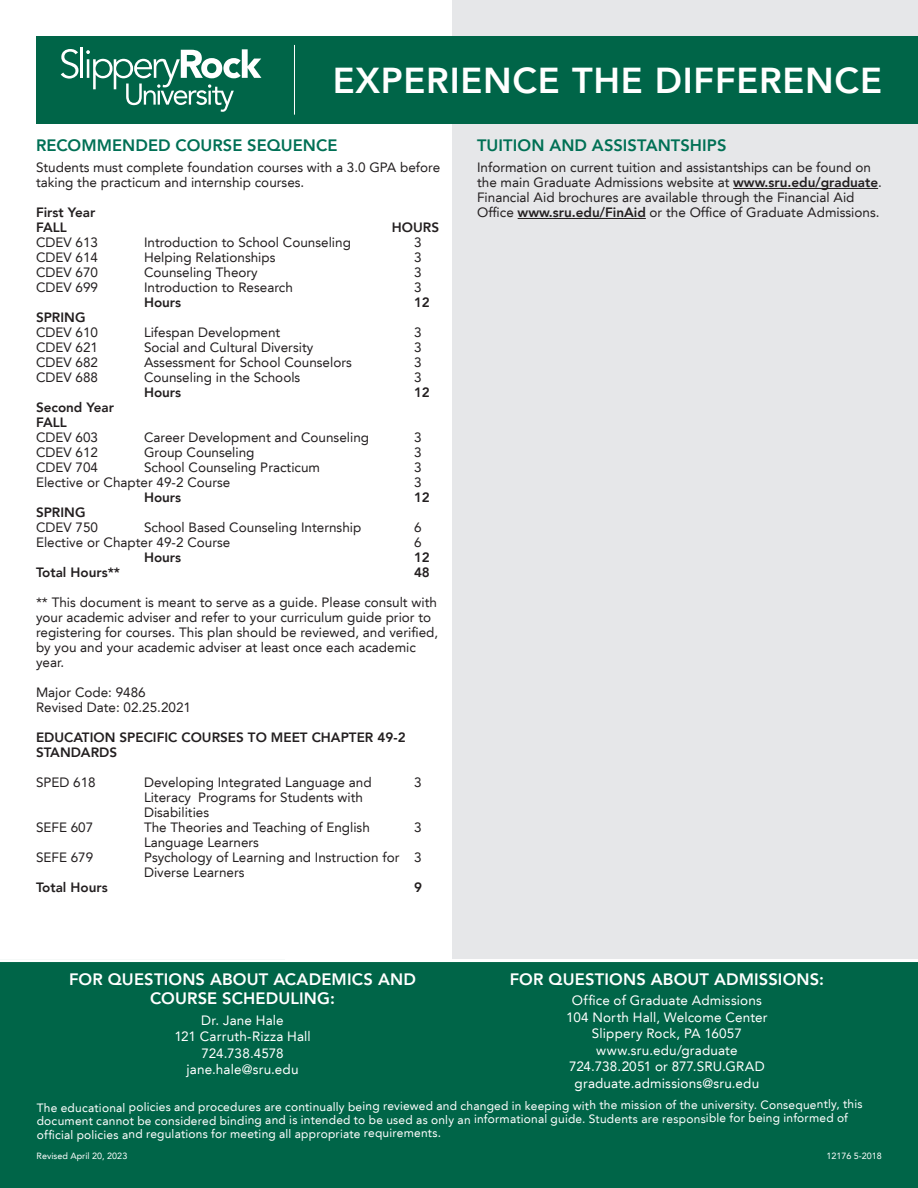
<style>
.page{position:relative;width:918px;height:1188px;background:#fff}
.page>*{position:absolute;margin:0;border:0;box-sizing:border-box;transform-origin:0 0}
.t1{font:800 36px "Avenir LT";letter-spacing:.02em;color:#fff}
.For_Questions_About{font:800 16.5px/19.5px "Avenir LT";letter-spacing:.01em;color:#fff;text-align:center}
.Program_Highlights{font:800 16.5px "Avenir LT";color:#007055}
.Tuition_and_Assista{font:800 16.5px "Avenir LT";letter-spacing:.005em;color:#007055}
.Program_Highlights-2{font:13.5px/15px "Avenir LT";color:#231f20}
.Tution_and_Assistan{font:13.5px/15px "Avenir LT";color:#231f20}
.For_Questions_About-2{font:13.5px "Avenir LT";letter-spacing:.01em;color:#fff}
.Program_Highlights-3{font:800 13.5px/15px "Avenir LT";color:#231f20}
.For_Questions_About-3{font:13.5px "Avenir LT";letter-spacing:-.01em;color:#fff}
.Disclaimer__Body_Te{font:12px/14px "Avenir LT";letter-spacing:.01em;color:#fff}
.t2{font:9px "Avenir LT";color:#fff}
.s1{font-weight:800}
</style>
<div class="page">
<div style="left:452px;top:0;width:466px;height:1188px;background:#e6e7e9"></div>
<div style="left:36px;top:36px;width:882px;height:88px;background:#006548"></div>
<svg style="left:61px;top:49px;width:17px;height:30px"></svg>
<hr style="left:81px;top:48px;width:2px;height:30px;background:#fff">
<svg style="left:86px;top:49px;width:175px;height:63px"></svg>
<hr style="left:294px;top:45px;width:1px;height:70px;background:#fff">
<hr style="left:733px;top:188px;width:145px;height:1px;background:#231f20">
<hr style="left:518px;top:218px;width:128px;height:1px;background:#231f20">
<div style="left:0;top:962px;width:918px;height:226px;background:#006548"></div>
<hr style="left:0;top:959px;width:918px;height:3px;background:#fff">
<h1 class="t1" style="left:333px;top:60px;width:551px">EXPERIENCE THE DIFFERENCE</h1>
<p class="Program_Highlights" style="left:36px;top:135px;width:303px">RECOMMENDED COURSE SEQUENCE</p>
<p class="Program_Highlights-2" style="left:36px;top:160px;width:406px">Students must complete foundation courses with a 3.0 GPA before taking the practicum and internship courses.</p>
<p class="Program_Highlights-3" style="left:36px;top:205px;width:61px">First Year</p>
<p class="Program_Highlights-3" style="left:36px;top:220px;width:32px">FALL</p>
<p class="Program_Highlights-3" style="left:392px;top:220px;width:49px">HOURS</p>
<p class="Program_Highlights-2" style="left:36px;top:235px;width:64px">CDEV 613</p>
<p class="Program_Highlights-2" style="left:144px;top:235px;width:208px">Introduction to School Counseling</p>
<p class="Program_Highlights-2" style="left:414px;top:235px;width:9px">3</p>
<p class="Program_Highlights-2" style="left:36px;top:250px;width:64px">CDEV 614</p>
<p class="Program_Highlights-2" style="left:144px;top:250px;width:133px">Helping Relationships</p>
<p class="Program_Highlights-2" style="left:414px;top:250px;width:9px">3</p>
<p class="Program_Highlights-2" style="left:36px;top:265px;width:64px">CDEV 670</p>
<p class="Program_Highlights-2" style="left:144px;top:265px;width:115px">Counseling Theory</p>
<p class="Program_Highlights-2" style="left:414px;top:265px;width:9px">3</p>
<p class="Program_Highlights-2" style="left:36px;top:280px;width:64px">CDEV 699</p>
<p class="Program_Highlights-2" style="left:144px;top:280px;width:150px">Introduction to Research</p>
<p class="Program_Highlights-2" style="left:414px;top:280px;width:9px">3</p>
<p class="Program_Highlights-3" style="left:144px;top:295px;width:39px">Hours</p>
<p class="Program_Highlights-3" style="left:414px;top:295px;width:17px">12</p>
<p class="Program_Highlights-3" style="left:36px;top:310px;width:51px">SPRING</p>
<p class="Program_Highlights-2" style="left:36px;top:325px;width:64px">CDEV 610</p>
<p class="Program_Highlights-2" style="left:144px;top:325px;width:138px">Lifespan Development</p>
<p class="Program_Highlights-2" style="left:414px;top:325px;width:9px">3</p>
<p class="Program_Highlights-2" style="left:36px;top:340px;width:64px">CDEV 621</p>
<p class="Program_Highlights-2" style="left:144px;top:340px;width:171px">Social and Cultural Diversity</p>
<p class="Program_Highlights-2" style="left:414px;top:340px;width:9px">3</p>
<p class="Program_Highlights-2" style="left:36px;top:355px;width:64px">CDEV 682</p>
<p class="Program_Highlights-2" style="left:144px;top:355px;width:209px">Assessment for School Counselors</p>
<p class="Program_Highlights-2" style="left:414px;top:355px;width:9px">3</p>
<p class="Program_Highlights-2" style="left:36px;top:370px;width:64px">CDEV 688</p>
<p class="Program_Highlights-2" style="left:144px;top:370px;width:158px">Counseling in the Schools</p>
<p class="Program_Highlights-2" style="left:414px;top:370px;width:9px">3</p>
<p class="Program_Highlights-3" style="left:144px;top:385px;width:39px">Hours</p>
<p class="Program_Highlights-3" style="left:414px;top:385px;width:17px">12</p>
<p class="Program_Highlights-3" style="left:36px;top:400px;width:80px">Second Year</p>
<p class="Program_Highlights-3" style="left:36px;top:415px;width:32px">FALL</p>
<p class="Program_Highlights-2" style="left:36px;top:430px;width:64px">CDEV 603</p>
<p class="Program_Highlights-2" style="left:144px;top:430px;width:227px">Career Development and Counseling</p>
<p class="Program_Highlights-2" style="left:414px;top:430px;width:9px">3</p>
<p class="Program_Highlights-2" style="left:36px;top:445px;width:64px">CDEV 612</p>
<p class="Program_Highlights-2" style="left:144px;top:445px;width:112px">Group Counseling</p>
<p class="Program_Highlights-2" style="left:414px;top:445px;width:9px">3</p>
<p class="Program_Highlights-2" style="left:36px;top:460px;width:64px">CDEV 704</p>
<p class="Program_Highlights-2" style="left:144px;top:460px;width:178px">School Counseling Practicum</p>
<p class="Program_Highlights-2" style="left:414px;top:460px;width:9px">3</p>
<p class="Program_Highlights-2" style="left:36px;top:475px;width:196px">Elective or Chapter 49-2 Course</p>
<p class="Program_Highlights-2" style="left:414px;top:475px;width:9px">3</p>
<p class="Program_Highlights-3" style="left:144px;top:490px;width:39px">Hours</p>
<p class="Program_Highlights-3" style="left:414px;top:490px;width:17px">12</p>
<p class="Program_Highlights-3" style="left:36px;top:505px;width:51px">SPRING</p>
<p class="Program_Highlights-2" style="left:36px;top:520px;width:64px">CDEV 750</p>
<p class="Program_Highlights-2" style="left:144px;top:520px;width:219px">School Based Counseling Internship</p>
<p class="Program_Highlights-2" style="left:414px;top:520px;width:9px">6</p>
<p class="Program_Highlights-2" style="left:36px;top:535px;width:196px">Elective or Chapter 49-2 Course</p>
<p class="Program_Highlights-2" style="left:414px;top:535px;width:9px">6</p>
<p class="Program_Highlights-3" style="left:144px;top:550px;width:39px">Hours</p>
<p class="Program_Highlights-3" style="left:414px;top:550px;width:17px">12</p>
<p class="Program_Highlights-3" style="left:36px;top:565px;width:86px">Total Hours**</p>
<p class="Program_Highlights-3" style="left:414px;top:565px;width:17px">48</p>
<p class="Program_Highlights-2" style="left:36px;top:595px;width:404px">** This document is meant to serve as a guide. Please consult with your academic adviser and refer to your curriculum guide prior to registering for courses. This plan should be reviewed, and verified, by you and your academic adviser at least once each academic year.</p>
<p class="Program_Highlights-2" style="left:36px;top:685px;width:157px">Major Code: 9486<br>Revised Date: 02.25.2021</p>
<p class="Program_Highlights-3" style="left:36px;top:730px;width:371px">EDUCATION SPECIFIC COURSES TO MEET CHAPTER 49-2<br>STANDARDS</p>
<p class="Program_Highlights-2" style="left:36px;top:775px;width:61px">SPED 618</p>
<p class="Program_Highlights-2" style="left:144px;top:775px;width:229px">Developing Integrated Language and</p>
<p class="Program_Highlights-2" style="left:414px;top:775px;width:9px">3</p>
<p class="Program_Highlights-2" style="left:144px;top:790px;width:221px">Literacy Programs for Students with<br>Disabilities</p>
<p class="Program_Highlights-2" style="left:36px;top:820px;width:59px">SEFE 607</p>
<p class="Program_Highlights-2" style="left:144px;top:820px;width:227px">The Theories and Teaching of English</p>
<p class="Program_Highlights-2" style="left:414px;top:820px;width:9px">3</p>
<p class="Program_Highlights-2" style="left:144px;top:835px;width:117px">Language Learners</p>
<p class="Program_Highlights-2" style="left:36px;top:850px;width:59px">SEFE 679</p>
<p class="Program_Highlights-2" style="left:144px;top:850px;width:279px">Psychology of Learning and Instruction for 3<br>Diverse Learners</p>
<p class="Program_Highlights-3" style="left:36px;top:880px;width:73px">Total Hours</p>
<p class="Program_Highlights-3" style="left:414px;top:880px;width:9px">9</p>
<p class="Tuition_and_Assista" style="left:477px;top:135px;width:251px">TUITION AND ASSISTANTSHIPS</p>
<p class="Tution_and_Assistan" style="left:477px;top:160px;width:406px">Information on current tuition and assistantships can be found on the main Graduate Admissions website at <span class="s1">www.sru.edu/graduate</span>.<br>Financial Aid brochures are available through the Financial Aid Office <span class="s1">www.sru.edu/FinAid</span> or the Office of Graduate Admissions.</p>
<p class="For_Questions_About" style="left:510px;top:969px;width:316px">FOR QUESTIONS ABOUT ADMISSIONS:</p>
<p class="For_Questions_About-2" style="left:572px;top:993px;width:192px">Office of Graduate Admissions</p>
<p class="For_Questions_About-2" style="left:566px;top:1009px;width:203px">104 North Hall, Welcome Center</p>
<p class="For_Questions_About-2" style="left:592px;top:1026px;width:152px">Slippery Rock, PA 16057</p>
<p class="For_Questions_About-2" style="left:596px;top:1042px;width:143px">www.sru.edu/graduate</p>
<p class="For_Questions_About-2" style="left:569px;top:1059px;width:197px">724.738.2051 or 877.SRU.GRAD</p>
<p class="For_Questions_About-2" style="left:575px;top:1075px;width:186px">graduate.admissions@sru.edu</p>
<p class="Disclaimer__Body_Te" style="left:37px;top:1099px;width:828px">The educational policies and procedures are continually being reviewed and changed in keeping with the mission of the university. Consequently, this document cannot be considered binding and is intended to be used as only an informational guide. Students are responsible for being informed of official policies and regulations for meeting all appropriate requirements.</p>
<p class="t2" style="left:37px;top:1150px;width:92px">Revised April 20, 2023</p>
<p class="For_Questions_About" style="left:69px;top:969px;width:348px">FOR QUESTIONS ABOUT ACADEMICS AND<br>COURSE SCHEDULING:</p>
<p class="For_Questions_About-2" style="left:201px;top:1012px;width:84px">Dr. Jane Hale</p>
<p class="For_Questions_About-2" style="left:174px;top:1029px;width:138px">121 Carruth-Rizza Hall</p>
<p class="For_Questions_About-3" style="left:202px;top:1045px;width:83px">724.738.4578</p>
<p class="For_Questions_About-2" style="left:187px;top:1062px;width:113px">jane.hale@sru.edu</p>
<p class="t2" style="left:826px;top:1150px;width:57px">12176 5-2018</p>
</div>
